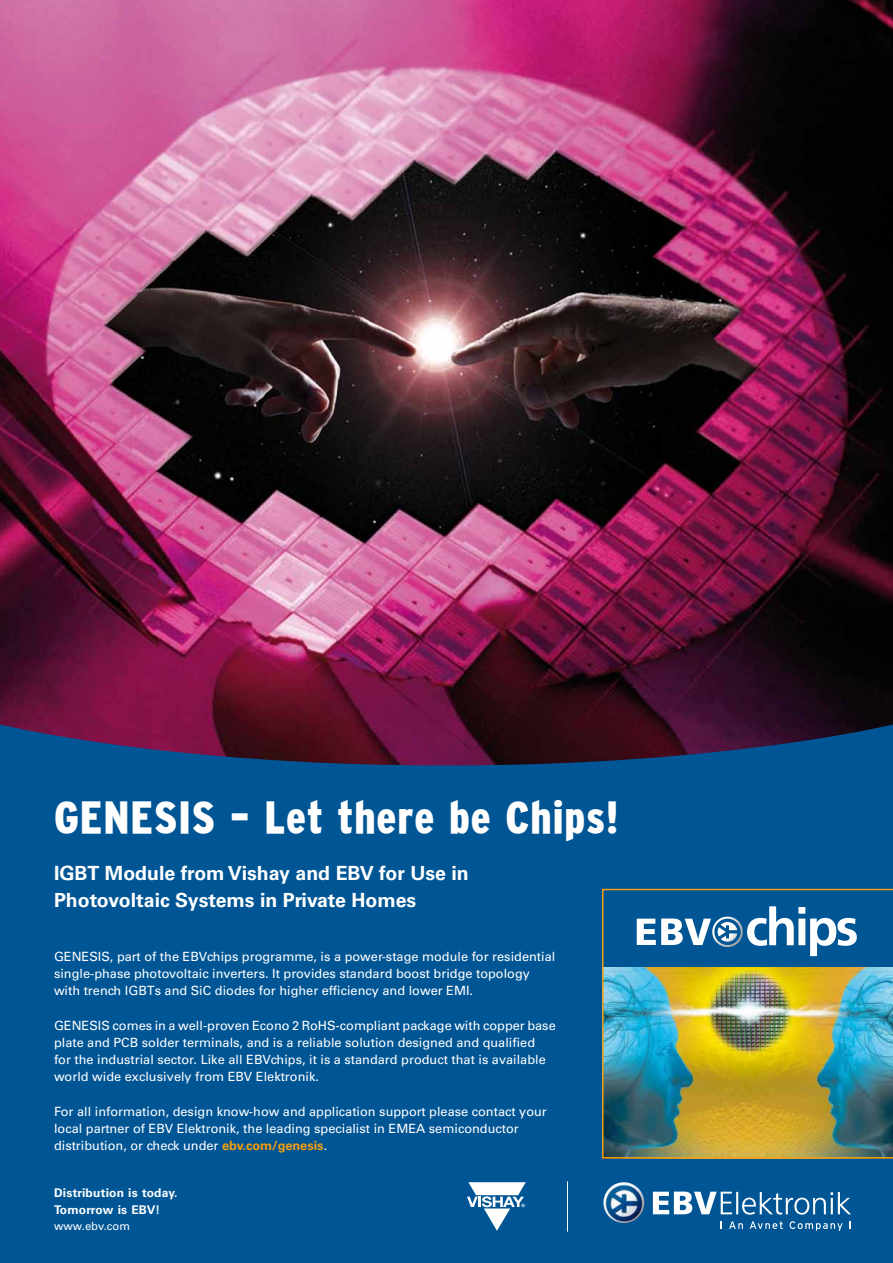
<style>
.page{position:relative;width:893px;height:1263px;background:#fff}
.page>*{position:absolute;margin:0;border:0;box-sizing:border-box;transform-origin:0 0}
.t1{font:700 51.9px "Frutiger";letter-spacing:-.05em;color:#fff}
.t2{font:900 condensed 45px "Interstate";letter-spacing:.02em;color:#fff}
.t3{font:700 19.5px/27px "Univers LT Std";color:#fff}
.t4{font:12.75px/17.2px "Univers LT Std";color:#fff}
.t5{font:700 12px/16.5px "Univers LT Std";letter-spacing:.02em;color:#fff}
.t6{font:11.25px "Univers LT Std";color:#fff}
.s1{font-weight:700;color:#f59f0d}
</style>
<div class="page">
<img style="left:0;top:0;width:893px;height:722px">
<svg style="left:0;top:722px;width:893px;height:541px;fill:#005595"></svg>
<img style="left:602px;top:889px;width:291px;height:269px">
<svg style="left:712px;top:916px;width:31px;height:31px"></svg>
<svg style="left:637px;top:918px;width:104px;height:27px"></svg>
<img style="left:603px;top:1182px;width:41px;height:41px">
<hr style="left:736px;top:1192px;width:2px;height:22px;background:#fff">
<svg style="left:742px;top:1192px;width:109px;height:22px"></svg>
<svg style="left:653px;top:1191px;width:79px;height:23px"></svg>
<svg style="left:729px;top:1221px;width:14px;height:8px"></svg>
<svg style="left:750px;top:1221px;width:33px;height:8px"></svg>
<svg style="left:790px;top:1221px;width:53px;height:10px"></svg>
<svg style="left:849px;top:1221px;width:2px;height:8px"></svg>
<hr style="left:567px;top:1181px;width:1px;height:51px;background:#fff">
<svg style="left:467px;top:1182px;width:59px;height:49px"></svg>
<h2 class="t2" style="left:54px;top:792px;width:566px">GENESIS – Let there be Chips!</h2>
<h3 class="t3" style="left:54px;top:860px;width:416px">IGBT Module from Vishay and EBV for Use in<br>Photovoltaic Systems in Private Homes</h3>
<p class="t4" style="left:54px;top:948px;width:503px">GENESIS, part of the EBVchips programme, is a power-stage module for residential single-phase photovoltaic inverters. It provides standard boost bridge topology with trench IGBTs and SiC diodes for higher efficiency and lower EMI.</p>
<p class="t4" style="left:54px;top:1016px;width:503px">GENESIS comes in a well-proven Econo 2 RoHS-compliant package with copper base plate and PCB solder terminals, and is a reliable solution designed and qualified<br>for the industrial sector. Like all EBVchips, it is a standard product that is available world wide exclusively from EBV Elektronik.</p>
<p class="t4" style="left:54px;top:1102px;width:494px">For all information, design know-how and application support please contact your local partner of EBV Elektronik, the leading specialist in EMEA semiconductor distribution, or check under <span class="s1">ebv.com/genesis</span>.</p>
<p class="t5" style="left:54px;top:1185px;width:125px">Distribution is today.<br>Tomorrow is EBV!</p>
<p class="t6" style="left:54px;top:1220px;width:77px">www.ebv.com</p>
<h1 class="t1" style="left:745px;top:897px;width:115px">chips</h1>
</div>
